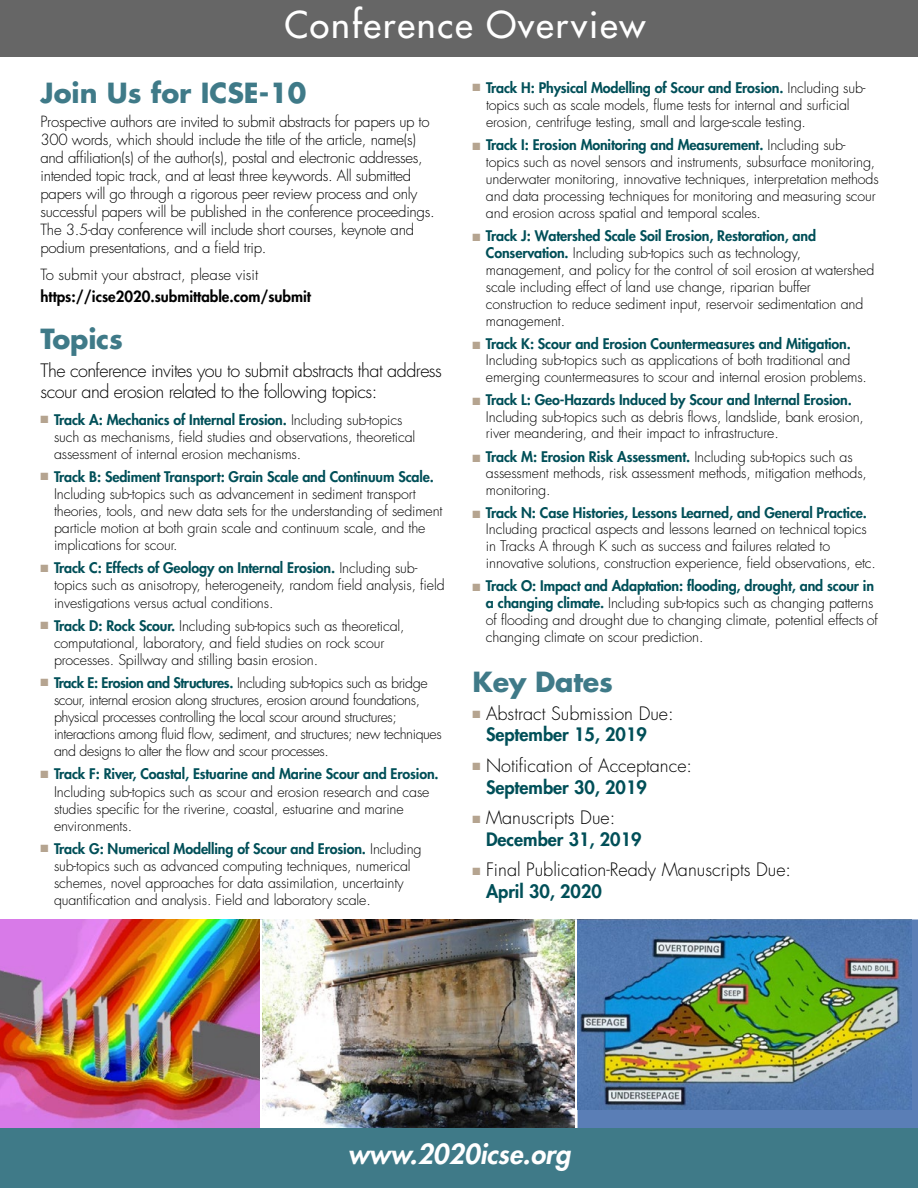
<style>
.page{position:relative;width:918px;height:1188px;background:#fff}
.page>*{position:absolute;margin:0;border:0;box-sizing:border-box;transform-origin:0 0}
.t1{font:500 36px "Futura Std";letter-spacing:.05em;color:#fff}
.t2{font:700 27px "Futura Std";letter-spacing:-.01em;color:#3f7a88}
.t3{font:italic 800 27px "Futura Std";color:#fff}
.t4{font:300 18px/21.6px "Futura Std";color:#000}
.t5{font:300 18px/21.6px "Futura Std";letter-spacing:-.03em;color:#000}
.t6{font:300 15px/18px "Futura Std";letter-spacing:-.02em;color:#000}
.t7{font:800 15px "Futura Std";color:#000}
.t8{font:300 15px "Futura Std";color:#000}
.t9{font:300 14.25px/17.1px "Futura Std";letter-spacing:-.01em;color:#000}
.t10{font:300 14.25px/17.1px "Futura Std";letter-spacing:-.03em;color:#000}
.s1{color:#b5a490}
.s2{font-weight:800;color:#004f58}
</style>
<div class="page">
<svg style="left:578px;top:919px;width:340px;height:210px;background:#587db3"></svg>
<svg style="left:575px;top:919px;width:3px;height:210px"></svg>
<img style="left:0;top:919px;width:260px;height:210px">
<img style="left:262px;top:919px;width:313px;height:210px">
<img style="left:578px;top:919px;width:334px;height:190px">
<div style="left:0;top:1129px;width:918px;height:59px;background:#3f7a88"></div>
<div style="left:0;top:0;width:918px;height:57px;background:#666"></div>
<h1 class="t1" style="left:284px;top:2px;width:362px">Conference Overview</h1>
<h2 class="t2" style="left:40px;top:75px;width:267px">Join Us for ICSE-10</h2>
<p class="t6" style="left:40px;top:113px;width:396px">Prospective authors are invited to submit abstracts for papers up to 300 words, which should include the title of the article, name(s) and affiliation(s) of the author(s), postal and electronic addresses, intended topic track, and at least three keywords. All submitted papers will go through a rigorous peer review process and only successful papers will be published in the conference proceedings.<br>The 3.5-day conference will include short courses, keynote and podium presentations, and a field trip.</p>
<p class="t8" style="left:40px;top:266px;width:219px">To submit your abstract, please visit</p>
<p class="t7" style="left:40px;top:287px;width:272px">https://icse2020.submittable.com/submit</p>
<h2 class="t2" style="left:40px;top:321px;width:84px">Topics</h2>
<p class="t5" style="left:40px;top:360px;width:403px">The conference invites you to submit abstracts that address scour and erosion related to the following topics:</p>
<p class="t9" style="left:54px;top:411px;width:363px;text-indent:-13px"><span class="s1">■</span> <span class="s2">Track A: Mechanics of Internal Erosion.</span> Including sub-topics such as mechanisms, field studies and observations, theoretical assessment of internal erosion mechanisms.</p>
<p class="t9" style="left:54px;top:469px;width:390px;text-indent:-13px"><span class="s1">■</span> <span class="s2">Track B: Sediment Transport: Grain Scale and Continuum Scale.<br></span>Including sub-topics such as advancement in sediment transport theories, tools, and new data sets for the understanding of sediment particle motion at both grain scale and continuum scale, and the implications for scour.</p>
<p class="t9" style="left:54px;top:560px;width:392px;text-indent:-13px"><span class="s1">■</span> <span class="s2">Track C: Effects of Geology on Internal Erosion.</span> Including sub&shy;topics such as anisotropy, heterogeneity, random field analysis, field investigations versus actual conditions.</p>
<p class="t9" style="left:54px;top:617px;width:352px;text-indent:-13px"><span class="s1">■</span> <span class="s2">Track D: Rock Scour.</span> Including sub-topics such as theoretical, computational, laboratory, and field studies on rock scour processes. Spillway and stilling basin erosion.</p>
<p class="t10" style="left:54px;top:675px;width:389px;text-indent:-13px"><span class="s1">■</span> <span class="s2">Track E: Erosion and Structures.</span> Including sub-topics such as bridge scour, internal erosion along structures, erosion around foundations, physical processes controlling the local scour around structures; interactions among fluid flow, sediment, and structures; new techniques and designs to alter the flow and scour processes.</p>
<p class="t9" style="left:54px;top:766px;width:386px;text-indent:-13px"><span class="s1">■</span> <span class="s2">Track F: River, Coastal, Estuarine and Marine Scour and Erosion.<br></span>Including sub-topics such as scour and erosion research and case studies specific for the riverine, coastal, estuarine and marine environments.</p>
<p class="t9" style="left:54px;top:841px;width:369px;text-indent:-13px"><span class="s1">■</span> <span class="s2">Track G: Numerical Modelling of Scour and Erosion.</span> Including sub-topics such as advanced computing techniques, numerical schemes, novel approaches for data assimilation, uncertainty quantification and analysis. Field and laboratory scale.</p>
<p class="t9" style="left:486px;top:79px;width:381px;text-indent:-13px"><span class="s1">■</span> <span class="s2">Track H: Physical Modelling of Scour and Erosion.</span> Including sub&shy;topics such as scale models, flume tests for internal and surficial erosion, centrifuge testing, small and large-scale testing.</p>
<p class="t9" style="left:486px;top:137px;width:394px;text-indent:-13px"><span class="s1">■</span> <span class="s2">Track I: Erosion Monitoring and Measurement.</span> Including sub&shy;topics such as novel sensors and instruments, subsurface monitoring, underwater monitoring, innovative techniques, interpretation methods and data processing techniques for monitoring and measuring scour and erosion across spatial and temporal scales.</p>
<p class="t9" style="left:486px;top:228px;width:390px;text-indent:-13px"><span class="s1">■</span> <span class="s2">Track J: Watershed Scale Soil Erosion, Restoration, and Conservation.</span> Including sub-topics such as technology, management, and policy for the control of soil erosion at watershed scale including effect of land use change, riparian buffer construction to reduce sediment input, reservoir sedimentation and management.</p>
<p class="t9" style="left:486px;top:336px;width:383px;line-height:16.6px;text-indent:-13px"><span class="s1">■</span> <span class="s2">Track K: Scour and Erosion Countermeasures and Mitigation.<br></span>Including sub-topics such as applications of both traditional and emerging countermeasures to scour and internal erosion problems.</p>
<p class="t9" style="left:486px;top:392px;width:380px;line-height:16.6px;text-indent:-13px"><span class="s1">■</span> <span class="s2">Track L: Geo-Hazards Induced by Scour and Internal Erosion.<br></span>Including sub-topics such as debris flows, landslide, bank erosion, river meandering, and their impact to infrastructure.</p>
<p class="t9" style="left:486px;top:449px;width:383px;line-height:16.6px;text-indent:-13px"><span class="s1">■</span> <span class="s2">Track M: Erosion Risk Assessment.</span> Including sub-topics such as assessment methods, risk assessment methods, mitigation methods, monitoring.</p>
<p class="t9" style="left:486px;top:505px;width:392px;text-indent:-13px"><span class="s1">■</span> <span class="s2">Track N: Case Histories, Lessons Learned, and General Practice.<br></span>Including practical aspects and lessons learned on technical topics in Tracks A through K such as success and failures related to innovative solutions, construction experience, field observations, etc.</p>
<p class="t9" style="left:486px;top:578px;width:393px;text-indent:-13px"><span class="s1">■</span> <span class="s2">Track O: Impact and Adaptation: flooding, drought, and scour in a changing climate.</span> Including sub-topics such as changing patterns of flooding and drought due to changing climate, potential effects of changing climate on scour prediction.</p>
<h2 class="t2" style="left:472px;top:664px;width:142px">Key Dates</h2>
<p class="t4" style="left:486px;top:703px;width:189px;text-indent:-13px"><span class="s1">■</span> Abstract Submission Due:<br><span class="s2">September 15, 2019</span></p>
<p class="t4" style="left:486px;top:755px;width:208px;text-indent:-13px"><span class="s1">■</span> Notification of Acceptance:<br><span class="s2">September 30, 2019</span></p>
<p class="t4" style="left:486px;top:807px;width:157px;text-indent:-13px"><span class="s1">■</span> Manuscripts Due:<br><span class="s2">December 31, 2019</span></p>
<p class="t4" style="left:486px;top:860px;width:307px;text-indent:-13px"><span class="s1">■</span> Final Publication-Ready Manuscripts Due:<br><span class="s2">April 30, 2020</span></p>
<h2 class="t3" style="left:348px;top:1137px;width:224px">www.2020icse.org</h2>
</div>
